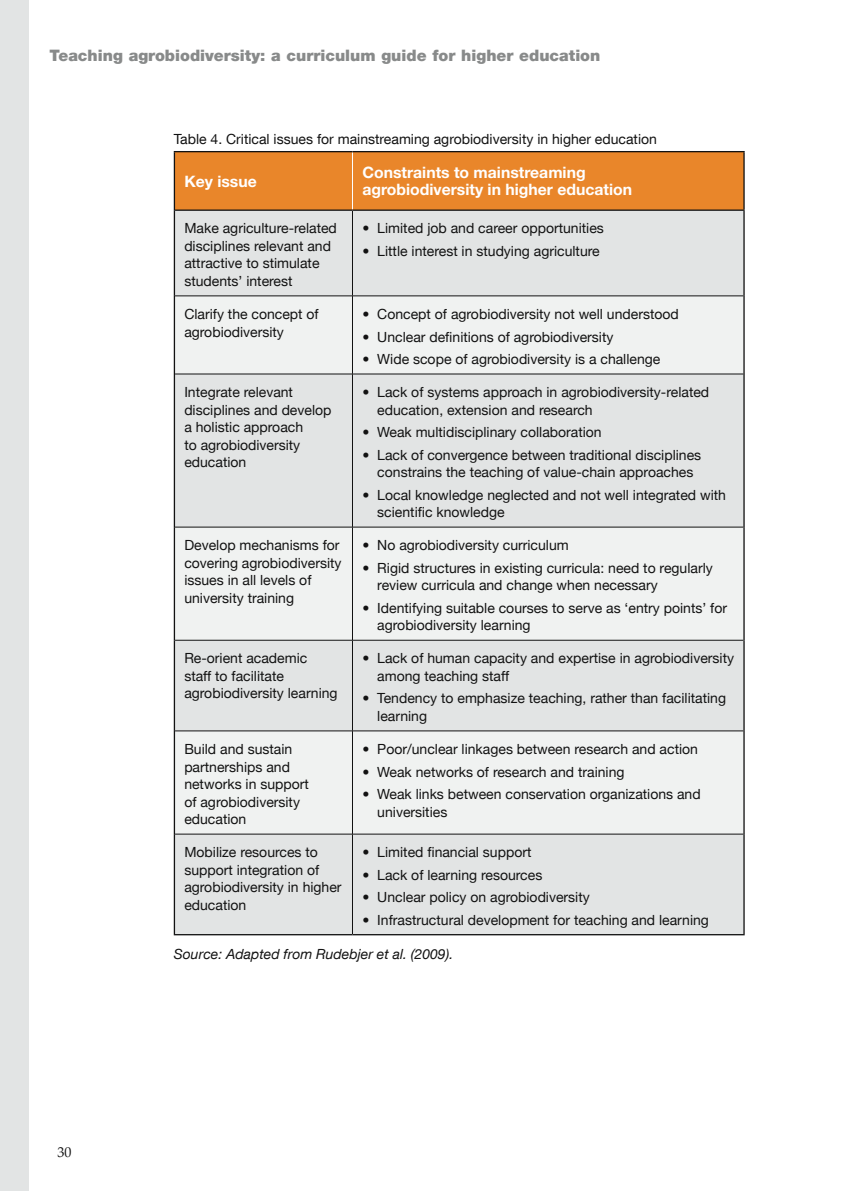
<style>
.page{position:relative;width:844px;height:1191px;background:#fff}
.page>*{position:absolute;margin:0;border:0;box-sizing:border-box;transform-origin:0 0}
.t1{font:700 15.75px/17.5px "Helvetica Neue LT Std";color:#fff}
.t2{font:900 15.75px "Helvetica Neue LT Com";color:#888a8a}
.t3{font:14px/17.5px "Helvetica Neue";color:#121212}
.t4{font:14px "Helvetica Neue LT Com";color:#121212}
.t5{font:italic 14px "Helvetica Neue LT Com";color:#121212}
.t6{font:14px "Palatino";color:#121212}
</style>
<div class="page">
<div style="left:0;top:0;width:29px;height:1191px;background:#e2e4e4"></div>
<div style="left:175px;top:152px;width:568px;height:57px;background:#e9862a"></div>
<div style="left:175px;top:211px;width:568px;height:723px;background:#e2e4e4"></div>
<svg style="left:175px;top:296px;width:568px;height:538px;fill:#f0f2f1"></svg>
<hr style="left:352px;top:152px;width:1px;height:57px;background:#fff">
<hr style="left:352px;top:211px;width:1px;height:85px;background:#121212">
<hr style="left:175px;top:295px;width:177px;height:1px;background:#121212">
<hr style="left:352px;top:295px;width:391px;height:1px;background:#121212">
<hr style="left:352px;top:296px;width:1px;height:78px;background:#121212">
<hr style="left:175px;top:374px;width:177px;height:1px;background:#121212">
<hr style="left:352px;top:374px;width:391px;height:1px;background:#121212">
<hr style="left:352px;top:374px;width:1px;height:153px;background:#121212">
<hr style="left:175px;top:527px;width:177px;height:1px;background:#121212">
<hr style="left:352px;top:527px;width:391px;height:1px;background:#121212">
<hr style="left:352px;top:527px;width:1px;height:113px;background:#121212">
<hr style="left:175px;top:640px;width:177px;height:1px;background:#121212">
<hr style="left:352px;top:640px;width:391px;height:1px;background:#121212">
<hr style="left:352px;top:640px;width:1px;height:90px;background:#121212">
<hr style="left:175px;top:730px;width:177px;height:1px;background:#121212">
<hr style="left:352px;top:730px;width:391px;height:1px;background:#121212">
<hr style="left:352px;top:731px;width:1px;height:103px;background:#121212">
<hr style="left:175px;top:834px;width:177px;height:1px;background:#121212">
<hr style="left:352px;top:834px;width:391px;height:1px;background:#121212">
<hr style="left:352px;top:834px;width:1px;height:100px;background:#121212">
<hr style="left:175px;top:209px;width:177px;height:2px;background:#121212">
<hr style="left:352px;top:209px;width:392px;height:2px;background:#121212">
<hr style="left:174px;top:151px;width:178px;height:1px;background:#121212">
<hr style="left:352px;top:151px;width:392px;height:1px;background:#121212">
<hr style="left:743px;top:152px;width:1px;height:57px;background:#121212">
<hr style="left:743px;top:211px;width:1px;height:85px;background:#121212">
<hr style="left:743px;top:296px;width:1px;height:78px;background:#121212">
<hr style="left:743px;top:374px;width:1px;height:153px;background:#121212">
<hr style="left:743px;top:527px;width:1px;height:113px;background:#121212">
<hr style="left:743px;top:640px;width:1px;height:91px;background:#121212">
<hr style="left:743px;top:731px;width:1px;height:103px;background:#121212">
<hr style="left:743px;top:834px;width:1px;height:100px;background:#121212">
<hr style="left:174px;top:934px;width:178px;height:1px;background:#121212">
<hr style="left:352px;top:934px;width:392px;height:1px;background:#121212">
<hr style="left:174px;top:152px;width:1px;height:58px;background:#121212">
<hr style="left:174px;top:210px;width:1px;height:86px;background:#121212">
<hr style="left:174px;top:296px;width:1px;height:78px;background:#121212">
<hr style="left:174px;top:374px;width:1px;height:153px;background:#121212">
<hr style="left:174px;top:527px;width:1px;height:113px;background:#121212">
<hr style="left:174px;top:640px;width:1px;height:91px;background:#121212">
<hr style="left:174px;top:731px;width:1px;height:103px;background:#121212">
<hr style="left:174px;top:834px;width:1px;height:100px;background:#121212">
<p class="t2" style="left:50px;top:46px;width:552px">Teaching agrobiodiversity: a curriculum guide for higher education</p>
<p class="t4" style="left:174px;top:130px;width:484px">Table 4. Critical issues for mainstreaming agrobiodiversity in higher education</p>
<p class="t1" style="left:184px;top:172px;width:74px">Key issue</p>
<p class="t1" style="left:362px;top:163px;width:271px">Constraints to mainstreaming agrobiodiversity in higher education</p>
<p class="t3" style="left:184px;top:219px;width:154px">Make agriculture‑related disciplines relevant and attractive to stimulate students’ interest</p>
<p class="t3" style="left:362px;top:219px;width:243px">• Limited job and career opportunities</p>
<p class="t3" style="left:362px;top:242px;width:239px">• Little interest in studying agriculture</p>
<p class="t3" style="left:184px;top:305px;width:136px">Clarify the concept of agrobiodiversity</p>
<p class="t3" style="left:362px;top:305px;width:318px">• Concept of agrobiodiversity not well understood</p>
<p class="t3" style="left:362px;top:328px;width:252px">• Unclear definitions of agrobiodiversity</p>
<p class="t3" style="left:362px;top:350px;width:299px">• Wide scope of agrobiodiversity is a challenge</p>
<p class="t3" style="left:184px;top:383px;width:149px">Integrate relevant disciplines and develop a holistic approach<br>to agrobiodiversity education</p>
<p class="t3" style="left:377px;top:383px;width:333px;text-indent:-15px">• Lack of systems approach in agrobiodiversity‑related education, extension and research</p>
<p class="t3" style="left:362px;top:423px;width:241px">• Weak multidisciplinary collaboration</p>
<p class="t3" style="left:362px;top:446px;width:340px;text-align:center">• Lack of convergence between traditional disciplines constrains the teaching of value-chain approaches</p>
<p class="t3" style="left:377px;top:486px;width:350px;text-indent:-15px">• Local knowledge neglected and not well integrated with scientific knowledge</p>
<p class="t3" style="left:184px;top:536px;width:159px">Develop mechanisms for covering agrobiodiversity issues in all levels of university training</p>
<p class="t3" style="left:362px;top:536px;width:208px">• No agrobiodiversity curriculum</p>
<p class="t3" style="left:377px;top:559px;width:337px;text-indent:-15px">• Rigid structures in existing curricula: need to regularly review curricula and change when necessary</p>
<p class="t3" style="left:377px;top:599px;width:351px;text-indent:-15px">• Identifying suitable courses to serve as ‘entry points’ for agrobiodiversity learning</p>
<p class="t3" style="left:184px;top:649px;width:155px">Re-orient academic staff to facilitate agrobiodiversity learning</p>
<p class="t3" style="left:377px;top:649px;width:358px;text-indent:-15px">• Lack of human capacity and expertise in agrobiodiversity among teaching staff</p>
<p class="t3" style="left:377px;top:689px;width:350px;text-indent:-15px">• Tendency to emphasize teaching, rather than facilitating learning</p>
<p class="t3" style="left:184px;top:740px;width:126px">Build and sustain partnerships and networks in support of agrobiodiversity education</p>
<p class="t3" style="left:362px;top:740px;width:337px">• Poor/unclear linkages between research and action</p>
<p class="t3" style="left:362px;top:762px;width:263px">• Weak networks of research and training</p>
<p class="t3" style="left:377px;top:785px;width:325px;text-indent:-15px">• Weak links between conservation organizations and universities</p>
<p class="t6" style="left:57px;top:1140px;width:15px">30</p>
<p class="t3" style="left:184px;top:843px;width:159px">Mobilize resources to support integration of agrobiodiversity in higher education</p>
<p class="t3" style="left:362px;top:843px;width:170px">• Limited financial support</p>
<p class="t3" style="left:362px;top:866px;width:181px">• Lack of learning resources</p>
<p class="t3" style="left:362px;top:888px;width:229px">• Unclear policy on agrobiodiversity</p>
<p class="t3" style="left:362px;top:910px;width:348px">• Infrastructural development for teaching and learning</p>
<p class="t5" style="left:174px;top:945px;width:281px">Source: Adapted from Rudebjer et al. (2009).</p>
</div>
